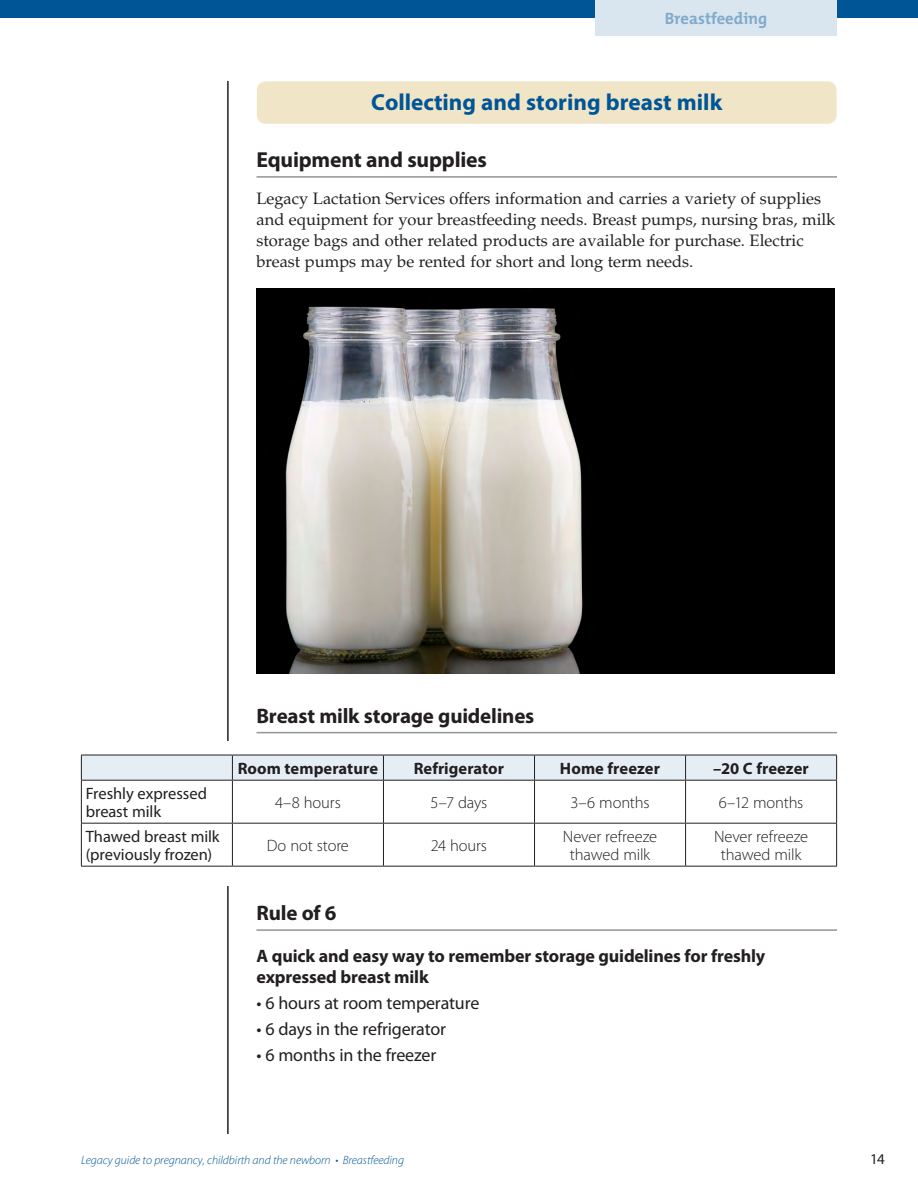
<style>
.page{position:relative;width:918px;height:1188px;background:#fff}
.page>*{position:absolute;margin:0;border:0;box-sizing:border-box;transform-origin:0 0}
.t1{font:700 23.25px "Myriad Pro";color:#005596}
.t2{font:700 21.75px "Myriad Pro";letter-spacing:-.01em;color:#231f20}
.t3{font:700 21px "Myriad Pro";letter-spacing:-.01em;color:#231f20}
.t4{font:700 18px/21px "Myriad Pro";letter-spacing:-.01em;color:#231f20}
.t5{font:18px "Myriad Pro";letter-spacing:-.01em;color:#231f20}
.t6{font:16.5px/21px "Palatino LT Std";color:#231f20}
.t7{font:300 16.5px/18px "Myriad Pro";letter-spacing:-.01em;color:#231f20;text-align:center}
.t8{font:16.5px/18px "Myriad Pro";letter-spacing:-.005em;color:#231f20}
.t9{font:700 16.5px "Myriad Pro";color:#231f20}
.t10{font:700 16.5px "The Mix";color:#80aacb}
.t11{font:15px "Myriad Pro";color:#231f20}
.t12{font:italic 300 12px "Myriad Pro";letter-spacing:-.005em;color:#005596}
</style>
<div class="page">
<div style="left:0;top:0;width:918px;height:18px;background:#005596"></div>
<div style="left:595px;top:0;width:242px;height:36px;background:#d9e6ef"></div>
<div style="left:257px;top:81px;width:580px;height:43px;background:#f1e5c7;border-radius:9px"></div>
<hr style="left:256px;top:176px;width:581px;height:2px;background:#939598">
<hr style="left:227px;top:81px;width:2px;height:1053px;background:#231f20">
<hr style="left:256px;top:929px;width:581px;height:2px;background:#939598">
<img style="left:256px;top:288px;width:579px;height:385px">
<div style="left:81px;top:741px;width:777px;height:144px;background:#fff"></div>
<svg style="left:81px;top:755px;width:756px;height:111px"></svg>
<hr style="left:81px;top:780px;width:151px;height:1px;background:#231f20">
<hr style="left:81px;top:781px;width:1px;height:42px;background:#231f20">
<hr style="left:232px;top:780px;width:151px;height:1px;background:#231f20">
<hr style="left:232px;top:781px;width:1px;height:42px;background:#231f20">
<hr style="left:383px;top:780px;width:152px;height:1px;background:#231f20">
<hr style="left:383px;top:781px;width:1px;height:42px;background:#231f20">
<hr style="left:535px;top:780px;width:151px;height:1px;background:#231f20">
<hr style="left:534px;top:781px;width:1px;height:42px;background:#231f20">
<hr style="left:686px;top:780px;width:151px;height:1px;background:#231f20">
<hr style="left:685px;top:781px;width:1px;height:42px;background:#231f20">
<hr style="left:836px;top:781px;width:1px;height:42px;background:#231f20">
<hr style="left:81px;top:823px;width:151px;height:1px;background:#231f20">
<hr style="left:81px;top:824px;width:1px;height:42px;background:#231f20">
<hr style="left:232px;top:823px;width:151px;height:1px;background:#231f20">
<hr style="left:232px;top:824px;width:1px;height:42px;background:#231f20">
<hr style="left:383px;top:823px;width:152px;height:1px;background:#231f20">
<hr style="left:383px;top:824px;width:1px;height:42px;background:#231f20">
<hr style="left:535px;top:823px;width:151px;height:1px;background:#231f20">
<hr style="left:534px;top:824px;width:1px;height:42px;background:#231f20">
<hr style="left:686px;top:823px;width:151px;height:1px;background:#231f20">
<hr style="left:685px;top:824px;width:1px;height:42px;background:#231f20">
<hr style="left:836px;top:824px;width:1px;height:42px;background:#231f20">
<hr style="left:81px;top:866px;width:151px;height:1px;background:#231f20">
<hr style="left:232px;top:866px;width:151px;height:1px;background:#231f20">
<hr style="left:383px;top:866px;width:152px;height:1px;background:#231f20">
<hr style="left:535px;top:866px;width:151px;height:1px;background:#231f20">
<hr style="left:686px;top:866px;width:151px;height:1px;background:#231f20">
<hr style="left:256px;top:732px;width:581px;height:1px;background:#939598">
<p class="t10" style="left:665px;top:7px;width:104px">Breastfeeding</p>
<h1 class="t1" style="left:371px;top:90px;width:353px">Collecting and storing breast milk</h1>
<h2 class="t2" style="left:256px;top:148px;width:232px">Equipment and supplies</h2>
<p class="t6" style="left:256px;top:188px;width:581px">Legacy Lactation Services offers information and carries a variety of supplies and equipment for your breastfeeding needs. Breast pumps, nursing bras, milk storage bags and other related products are available for purchase. Electric breast pumps may be rented for short and long term needs.</p>
<p class="t3" style="left:256px;top:704px;width:279px">Breast milk storage guidelines</p>
<p class="t9" style="left:238px;top:759px;width:142px">Room temperature</p>
<p class="t9" style="left:414px;top:759px;width:92px">Refrigerator</p>
<p class="t9" style="left:560px;top:759px;width:102px">Home freezer</p>
<p class="t9" style="left:713px;top:759px;width:97px">–20 C freezer</p>
<p class="t8" style="left:86px;top:784px;width:123px">Freshly expressed breast milk</p>
<p class="t7" style="left:275px;top:794px;width:67px">4–8 hours</p>
<p class="t7" style="left:431px;top:794px;width:58px">5–7 days</p>
<p class="t7" style="left:570px;top:794px;width:81px">3–6 months</p>
<p class="t7" style="left:719px;top:794px;width:86px">6–12 months</p>
<p class="t8" style="left:86px;top:827px;width:135px">Thawed breast milk (previously frozen)</p>
<p class="t7" style="left:267px;top:837px;width:84px">Do not store</p>
<p class="t7" style="left:431px;top:837px;width:58px">24 hours</p>
<p class="t7" style="left:563px;top:828px;width:96px">Never refreeze thawed milk</p>
<p class="t7" style="left:714px;top:828px;width:96px">Never refreeze thawed milk</p>
<p class="t3" style="left:256px;top:902px;width:82px">Rule of 6</p>
<p class="t4" style="left:256px;top:945px;width:510px">A quick and easy way to remember storage guidelines for freshly expressed breast milk</p>
<p class="t5" style="left:256px;top:993px;width:224px">• 6 hours at room temperature</p>
<p class="t5" style="left:256px;top:1019px;width:191px">• 6 days in the refrigerator</p>
<p class="t5" style="left:256px;top:1045px;width:181px">• 6 months in the freezer</p>
<p class="t12" style="left:81px;top:1154px;width:325px">Legacy guide to pregnancy, childbirth and the newborn • Breastfeeding</p>
<p class="t11" style="left:870px;top:1151px;width:16px">14</p>
</div>
